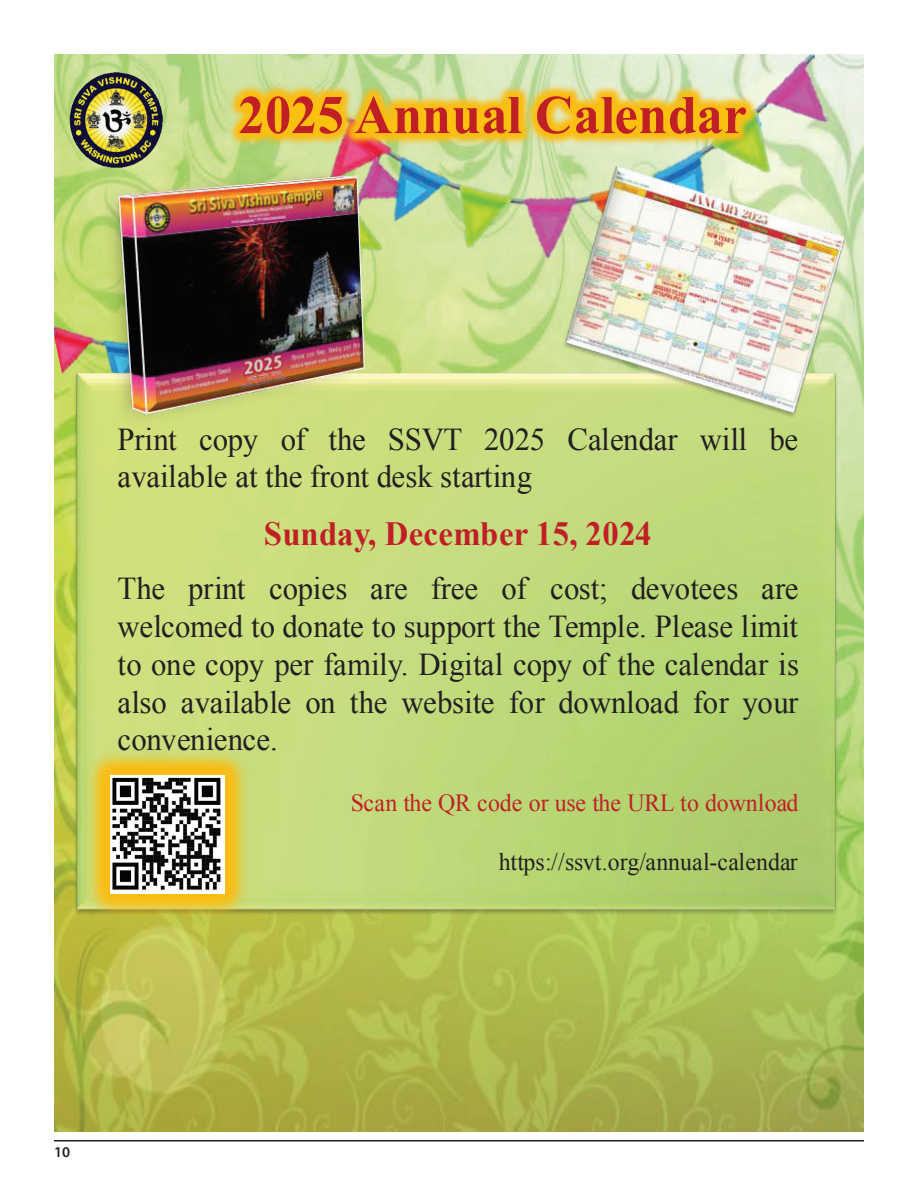
<style>
.page{position:relative;width:918px;height:1188px;background:#fff}
.page>*{position:absolute;margin:0;border:0;box-sizing:border-box;transform-origin:0 0}
.t1{font:700 54.3px "Times New Roman";letter-spacing:.01em;color:#c02025}
.t2{font:700 33.9px "Times New Roman";letter-spacing:.01em;color:#c02025}
.t3{font:31.8px/37.7px "Times New Roman";letter-spacing:-.01em;color:#231f20}
.t4{font:24.6px "Times New Roman";color:#c02025}
.t5{font:24.6px "Times New Roman";color:#231f20}
.t6{font:600 15px "Myriad Pro";color:#231f20}
</style>
<div class="page">
<hr style="left:54px;top:1140px;width:810px;height:2px;background:#231f20">
<img style="left:54px;top:466px;width:810px;height:666px">
<img style="left:54px;top:55px;width:810px;height:411px">
<img style="left:69px;top:71px;width:42px;height:98px">
<img style="left:111px;top:60px;width:753px;height:106px">
<img style="left:189px;top:55px;width:606px;height:140px">
<img style="left:71px;top:370px;width:771px;height:548px">
<img style="left:78px;top:742px;width:179px;height:185px">
<img style="left:111px;top:776px;width:114px;height:117px">
<img style="left:82px;top:146px;width:297px;height:308px">
<img style="left:558px;top:162px;width:293px;height:261px">
<h1 class="t1" style="left:238px;top:77px;width:510px">2025 Annual Calendar</h1>
<p class="t3" style="left:118px;top:421px;width:682px;line-height:36.9px">Print copy of the SSVT 2025 Calendar will be available at the front desk starting</p>
<p class="t2" style="left:264px;top:510px;width:389px">Sunday, December 15, 2024</p>
<p class="t3" style="left:118px;top:569px;width:683px;text-align:justify">The print copies are free of cost; devotees are welcomed to donate to support the Temple. Please limit to one copy per family. Digital copy of the calendar is also available on the website for download for your convenience.</p>
<p class="t4" style="left:351px;top:786px;width:449px">Scan the QR code or use the URL to download</p>
<p class="t5" style="left:499px;top:845px;width:301px">https://ssvt.org/annual-calendar</p>
<p class="t6" style="left:54px;top:1142px;width:18px">10</p>
</div>
